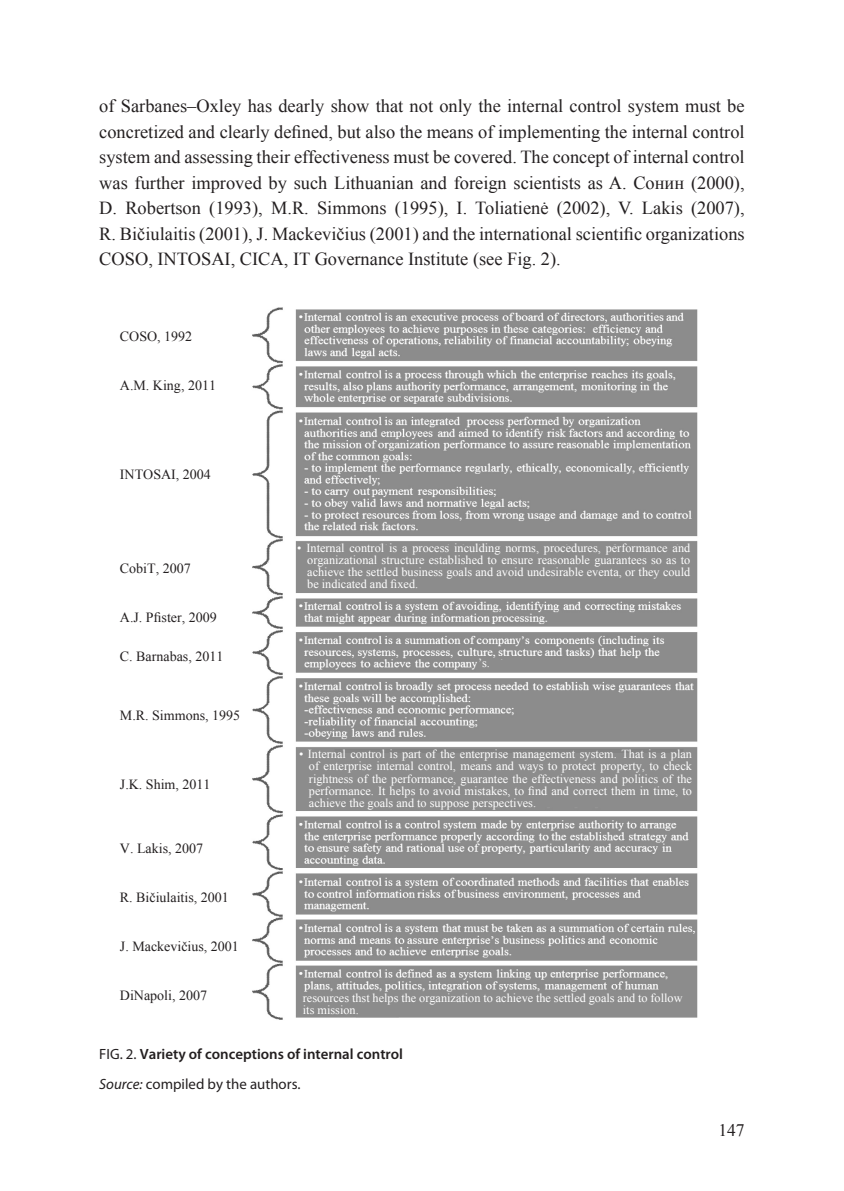
<style>
.page{position:relative;width:844px;height:1191px;background:#fff}
.page>*{position:absolute;margin:0;border:0;box-sizing:border-box;transform-origin:0 0}
.Pavadinimas{font:18.38px/25.6px "Times New Roman";color:#231f20;text-align:justify}
.t1{font:17.5px "Times New Roman";color:#231f20}
.lentele{font:600 14.88px "Myriad Pro";color:#231f20}
.lentele-2{font:14.88px "Myriad Pro";color:#231f20}
.lentele-3{font:14px "Times New Roman";color:#231f20}
.lentele-4{font:12.25px/12.2px "Times New Roman";color:#fff;text-align:justify}
.s1{font-weight:400}
.s2{font-style:italic}
</style>
<div class="page">
<img style="left:252px;top:307px;width:446px;height:713px">
<p class="Pavadinimas" style="left:99px;top:93px;width:646px">of Sarbanes–Oxley has dearly show that not only the internal control system must be concretized and clearly defined, but also the means of implementing the internal control system and assessing their effectiveness must be covered. The concept of internal control was further improved by such Lithuanian and foreign scientists as A. Сонин (2000), D. Robertson (1993), M.R. Simmons (1995), I. Toliatienė (2002), V. Lakis (2007), R. Bičiulaitis (2001), J. Mackevičius (2001) and the international scientific organizations COSO, INTOSAI, CICA, IT Governance Institute (see Fig. 2).</p>
<p class="lentele-3" style="left:120px;top:327px;width:74px">COSO, 1992</p>
<p class="lentele-3" style="left:120px;top:376px;width:98px">A.M. King, 2011</p>
<p class="lentele-3" style="left:120px;top:465px;width:92px">INTOSAI, 2004</p>
<p class="lentele-3" style="left:120px;top:559px;width:72px">CobiT, 2007</p>
<p class="lentele-3" style="left:120px;top:608px;width:98px">A.J. Pfister, 2009</p>
<p class="lentele-3" style="left:120px;top:647px;width:105px">C. Barnabas, 2011</p>
<p class="lentele-3" style="left:120px;top:706px;width:122px">M.R. Simmons, 1995</p>
<p class="lentele-3" style="left:120px;top:775px;width:92px">J.K. Shim, 2011</p>
<p class="lentele-3" style="left:120px;top:838px;width:85px">V. Lakis, 2007</p>
<p class="lentele-3" style="left:120px;top:887px;width:110px">R. Bičiulaitis, 2001</p>
<p class="lentele-3" style="left:120px;top:936px;width:120px">J. Mackevičius, 2001</p>
<p class="lentele-3" style="left:120px;top:985px;width:89px">DiNapoli, 2007</p>
<p class="lentele-4" style="left:307px;top:541px;width:384px;text-indent:-10px">• Internal control is a process inculding norms, procedures, performance and organizational structure established to ensure reasonable guarantees so as to achieve the settled business goals and avoid undesirable eventa, or they could be indicated and fixed.</p>
<p class="lentele-4" style="left:478px;top:657px;width:13px">’s.</p>
<p class="lentele-4" style="left:309px;top:747px;width:384px;text-indent:-10px">• Internal control is part of the enterprise management system. That is a plan of enterprise internal control, means and ways to protect property, to check rightness of the performance, guarantee the effectiveness and politics of the performance. It helps to avoid mistakes, to find and correct them in time, to achieve the goals and to suppose perspectives.</p>
<p class="lentele-4" style="left:303px;top:991px;width:381px">resources thst helps the organization to achieve the settled goals and to follow its mission.</p>
<p class="lentele" style="left:99px;top:1044px;width:305px"><span class="s1">FIG. 2.</span> Variety of conceptions of internal control</p>
<p class="lentele-2" style="left:99px;top:1075px;width:203px"><span class="s2">Source:</span> compiled by the authors.</p>
<h2 class="t1" style="left:718px;top:1118px;width:28px">147</h2>
</div>
